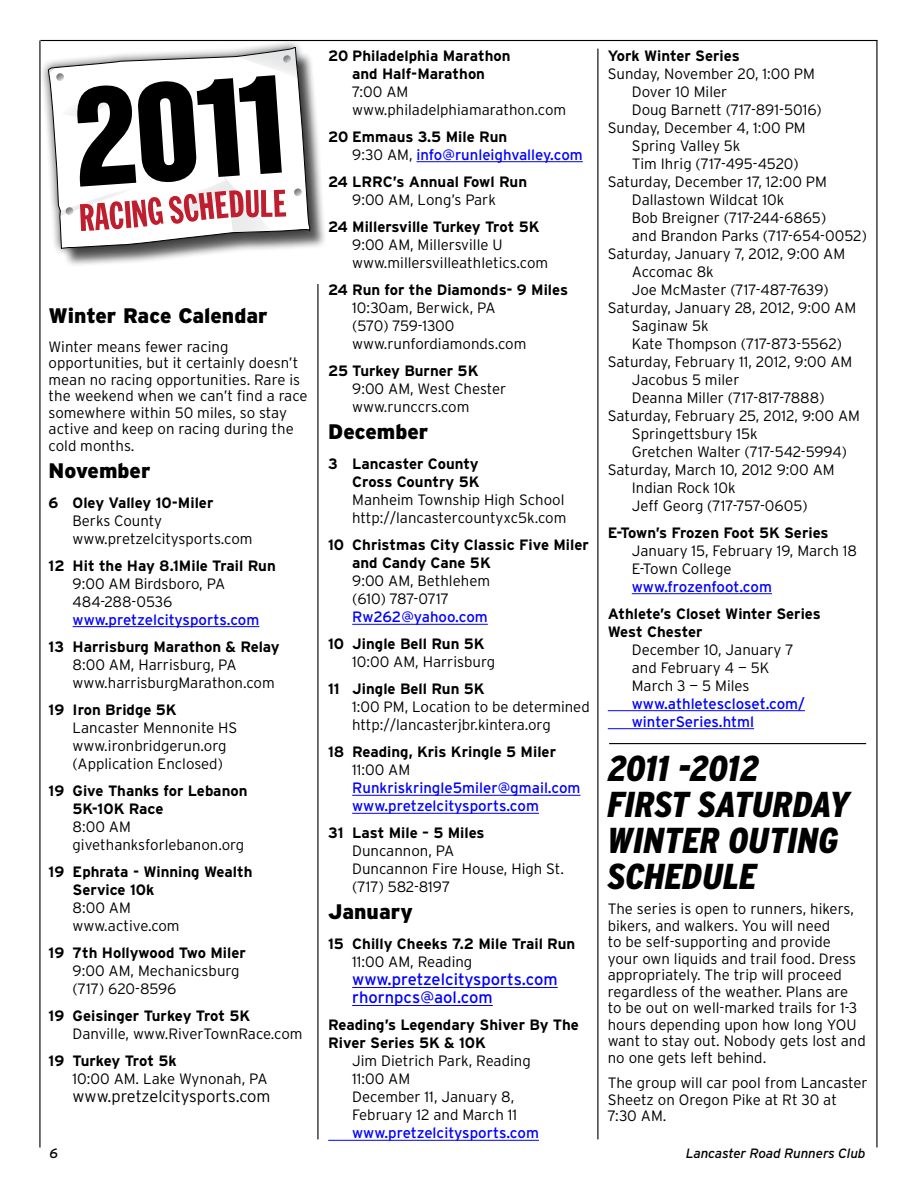
<style>
.page{position:relative;width:918px;height:1188px;background:#fff}
.page>*{position:absolute;margin:0;border:0;box-sizing:border-box;transform-origin:0 0}
.t1{font:italic 900 condensed 36px/36px "Interstate";color:#000}
.t2{font:900 21px "Interstate";color:#000}
.t3{font:16.5px/18px "Interstate";color:#00f}
.t4{font:300 16.5px "Interstate";color:#000}
.t5{font:300 15px/18px "Interstate";color:#000}
.t6{font:700 15px/18px "Interstate";color:#000}
.t7{font:15px/18px "Interstate";color:#00f}
.t8{font:italic 13.5px "Interstate";letter-spacing:-.01em;color:#000}
.s1{font-weight:700;color:#000}
.s2{font-weight:300;color:#000}
</style>
<div class="page">
<hr style="left:40px;top:40px;width:838px;height:1px;background:#000">
<hr style="left:317px;top:284px;width:1px;height:855px;background:#000">
<hr style="left:597px;top:49px;width:1px;height:1090px;background:#000">
<hr style="left:876px;top:40px;width:2px;height:1108px;background:#000">
<hr style="left:39px;top:40px;width:1px;height:1108px;background:#000">
<div style="left:50px;top:51px;width:277px;height:217px;background:#000;opacity:.65"></div>
<svg style="left:39px;top:39px;width:281px;height:220px"></svg>
<svg style="left:48px;top:47px;width:262px;height:202px"></svg>
<svg style="left:48px;top:47px;width:254px;height:186px"></svg>
<hr style="left:73px;top:626px;width:186px;height:1px;background:#00f">
<hr style="left:417px;top:161px;width:166px;height:1px;background:#00f">
<hr style="left:352px;top:624px;width:136px;height:1px;background:#00f">
<hr style="left:352px;top:795px;width:228px;height:1px;background:#00f">
<hr style="left:352px;top:813px;width:187px;height:1px;background:#00f">
<hr style="left:352px;top:987px;width:206px;height:1px;background:#00f">
<hr style="left:352px;top:1005px;width:141px;height:1px;background:#00f">
<hr style="left:328px;top:1140px;width:211px;height:1px;background:#00f">
<hr style="left:632px;top:593px;width:140px;height:1px;background:#00f">
<hr style="left:608px;top:710px;width:197px;height:1px;background:#00f">
<hr style="left:608px;top:728px;width:146px;height:1px;background:#00f">
<hr style="left:609px;top:743px;width:257px;height:1px;background:#000">
<h2 class="t2" style="left:49px;top:304px;width:220px">Winter Race Calendar</h2>
<p class="t5" style="left:49px;top:338px;width:261px;line-height:16.5px">Winter means fewer racing opportunities, but it certainly doesn’t mean no racing opportunities. Rare is the weekend when we can’t find a race somewhere within 50 miles, so stay active and keep on racing during the cold months.</p>
<h2 class="t2" style="left:49px;top:458px;width:103px">November</h2>
<p class="t6" style="left:49px;top:493px;width:166px">6 Oley Valley 10-Miler</p>
<p class="t5" style="left:73px;top:511px;width:182px">Berks County www.pretzelcitysports.com</p>
<p class="t6" style="left:49px;top:556px;width:229px">12 Hit the Hay 8.1Mile Trail Run</p>
<p class="t5" style="left:73px;top:574px;width:154px">9:00 AM Birdsboro, PA<br>484-288-0536</p>
<p class="t7" style="left:73px;top:610px;width:188px">www.pretzelcitysports.com</p>
<p class="t6" style="left:49px;top:637px;width:233px">13 Harrisburg Marathon &amp; Relay</p>
<p class="t5" style="left:73px;top:655px;width:204px">8:00 AM, Harrisburg, PA www.harrisburgMarathon.com</p>
<p class="t6" style="left:49px;top:700px;width:130px">19 Iron Bridge 5K</p>
<p class="t5" style="left:73px;top:718px;width:166px">Lancaster Mennonite HS www.ironbridgerun.org (Application Enclosed)</p>
<p class="t6" style="left:73px;top:781px;width:176px;text-indent:-24px">19 Give Thanks for Lebanon<br>5K-10K Race</p>
<p class="t5" style="left:73px;top:817px;width:173px">8:00 AM givethanksforlebanon.org</p>
<p class="t6" style="left:73px;top:862px;width:181px;text-indent:-24px">19 Ephrata - Winning Wealth<br>Service 10k</p>
<p class="t5" style="left:73px;top:898px;width:109px">8:00 AM www.active.com</p>
<p class="t6" style="left:49px;top:943px;width:199px">19 7th Hollywood Two Miler</p>
<p class="t5" style="left:73px;top:961px;width:168px">9:00 AM, Mechanicsburg (717) 620-8596</p>
<p class="t6" style="left:49px;top:1006px;width:203px">19 Geisinger Turkey Trot 5K</p>
<p class="t5" style="left:73px;top:1024px;width:232px">Danville, www.RiverTownRace.com</p>
<p class="t6" style="left:49px;top:1051px;width:130px">19 Turkey Trot 5k</p>
<p class="t5" style="left:73px;top:1069px;width:197px">10:00 AM. Lake Wynonah, PA</p>
<p class="t4" style="left:73px;top:1087px;width:199px">www.pretzelcitysports.com</p>
<p class="t6" style="left:328px;top:46px;width:184px;text-align:center">20 Philadelphia Marathon and Half-Marathon</p>
<p class="t5" style="left:352px;top:82px;width:216px">7:00 AM www.philadelphiamarathon.com</p>
<p class="t7" style="left:352px;top:127px;width:232px;text-indent:-24px"><span class="s1">20 Emmaus 3.5 Mile Run<br></span><span class="s2">9:30 AM,</span> info@runleighvalley.com</p>
<p class="t6" style="left:328px;top:172px;width:200px">24 LRRC’s Annual Fowl Run</p>
<p class="t5" style="left:352px;top:190px;width:145px">9:00 AM, Long’s Park</p>
<p class="t6" style="left:328px;top:217px;width:213px">24 Millersville Turkey Trot 5K</p>
<p class="t5" style="left:352px;top:235px;width:198px">9:00 AM, Millersville U www.millersvilleathletics.com</p>
<p class="t6" style="left:328px;top:280px;width:241px">24 Run for the Diamonds- 9 Miles</p>
<p class="t5" style="left:352px;top:298px;width:176px">10:30am, Berwick, PA (570) 759-1300 www.runfordiamonds.com</p>
<p class="t6" style="left:328px;top:361px;width:152px">25 Turkey Burner 5K</p>
<p class="t5" style="left:352px;top:379px;width:156px">9:00 AM, West Chester www.runccrs.com</p>
<h2 class="t2" style="left:328px;top:420px;width:102px">December</h2>
<p class="t6" style="left:328px;top:455px;width:153px;text-align:right">3 Lancaster County<br>Cross Country 5K</p>
<p class="t5" style="left:352px;top:491px;width:216px">Manheim Township High School http://lancastercountyxc5k.com</p>
<p class="t6" style="left:352px;top:536px;width:238px;text-indent:-24px">10 Christmas City Classic Five Miler and Candy Cane 5K</p>
<p class="t5" style="left:352px;top:572px;width:139px">9:00 AM, Bethlehem (610) 787-0717</p>
<p class="t7" style="left:352px;top:608px;width:137px">Rw262@yahoo.com</p>
<p class="t6" style="left:328px;top:635px;width:158px">10 Jingle Bell Run 5K</p>
<p class="t5" style="left:352px;top:653px;width:144px">10:00 AM, Harrisburg</p>
<p class="t6" style="left:328px;top:680px;width:158px">11 Jingle Bell Run 5K</p>
<p class="t5" style="left:352px;top:698px;width:239px">1:00 PM, Location to be determined http://lancasterjbr.kintera.org</p>
<p class="t6" style="left:328px;top:743px;width:229px">18 Reading, Kris Kringle 5 Miler</p>
<p class="t5" style="left:352px;top:761px;width:60px">11:00 AM</p>
<p class="t7" style="left:352px;top:779px;width:230px">Runkriskringle5miler@gmail.com www.pretzelcitysports.com</p>
<p class="t6" style="left:328px;top:824px;width:158px">31 Last Mile – 5 Miles</p>
<p class="t5" style="left:352px;top:842px;width:213px">Duncannon, PA<br>Duncannon Fire House, High St. (717) 582-8197</p>
<h2 class="t2" style="left:328px;top:900px;width:86px">January</h2>
<p class="t6" style="left:328px;top:935px;width:249px">15 Chilly Cheeks 7.2 Mile Trail Run</p>
<p class="t5" style="left:352px;top:953px;width:122px">11:00 AM, Reading</p>
<p class="t3" style="left:352px;top:970px;width:207px">www.pretzelcitysports.com rhornpcs@aol.com</p>
<p class="t6" style="left:328px;top:1016px;width:252px">Reading’s Legendary Shiver By The<br>River Series 5K &amp; 10K</p>
<p class="t5" style="left:352px;top:1052px;width:180px">Jim Dietrich Park, Reading<br>11:00 AM<br>December 11, January 8,<br>February 12 and March 11</p>
<p class="t7" style="left:352px;top:1124px;width:188px">www.pretzelcitysports.com</p>
<p class="t6" style="left:608px;top:46px;width:133px">York Winter Series</p>
<p class="t5" style="left:608px;top:64px;width:209px">Sunday, November 20, 1:00 PM</p>
<p class="t5" style="left:632px;top:82px;width:97px">Dover 10 Miler</p>
<p class="t5" style="left:632px;top:100px;width:192px">Doug Barnett (717-891-5016)</p>
<p class="t5" style="left:608px;top:118px;width:199px">Sunday, December 4, 1:00 PM</p>
<p class="t5" style="left:632px;top:136px;width:110px">Spring Valley 5k</p>
<p class="t5" style="left:632px;top:154px;width:169px">Tim Ihrig (717-495-4520)</p>
<p class="t5" style="left:608px;top:172px;width:221px">Saturday, December 17, 12:00 PM</p>
<p class="t5" style="left:632px;top:190px;width:154px">Dallastown Wildcat 10k</p>
<p class="t5" style="left:632px;top:208px;width:196px">Bob Breigner (717-244-6865)</p>
<p class="t5" style="left:632px;top:226px;width:237px">and Brandon Parks (717-654-0052)</p>
<p class="t5" style="left:608px;top:244px;width:239px">Saturday, January 7, 2012, 9:00 AM</p>
<p class="t5" style="left:632px;top:262px;width:84px">Accomac 8k</p>
<p class="t5" style="left:632px;top:280px;width:198px">Joe McMaster (717-487-7639)</p>
<p class="t5" style="left:608px;top:298px;width:250px">Saturday, January 28, 2012, 9:00 AM</p>
<p class="t5" style="left:632px;top:316px;width:78px">Saginaw 5k</p>
<p class="t5" style="left:632px;top:334px;width:212px">Kate Thompson (717-873-5562)</p>
<p class="t5" style="left:608px;top:352px;width:246px">Saturday, February 11, 2012, 9:00 AM</p>
<p class="t5" style="left:632px;top:370px;width:109px">Jacobus 5 miler</p>
<p class="t5" style="left:632px;top:388px;width:194px">Deanna Miller (717-817-7888)</p>
<p class="t5" style="left:608px;top:406px;width:254px">Saturday, February 25, 2012, 9:00 AM</p>
<p class="t5" style="left:632px;top:424px;width:128px">Springettsbury 15k</p>
<p class="t5" style="left:632px;top:442px;width:217px">Gretchen Walter (717-542-5994)</p>
<p class="t5" style="left:608px;top:460px;width:228px">Saturday, March 10, 2012 9:00 AM</p>
<p class="t5" style="left:632px;top:478px;width:105px">Indian Rock 10k</p>
<p class="t5" style="left:632px;top:496px;width:177px">Jeff Georg (717-757-0605)</p>
<p class="t6" style="left:608px;top:523px;width:222px">E-Town’s Frozen Foot 5K Series</p>
<p class="t5" style="left:632px;top:541px;width:227px">January 15, February 19, March 18<br>E-Town College</p>
<p class="t7" style="left:632px;top:577px;width:142px">www.frozenfoot.com</p>
<p class="t6" style="left:608px;top:604px;width:215px">Athlete’s Closet Winter Series<br>West Chester</p>
<p class="t5" style="left:632px;top:640px;width:163px">December 10, January 7 and February 4 — 5K<br>March 3 — 5 Miles</p>
<p class="t7" style="left:632px;top:694px;width:175px">www.athletescloset.com/ winterSeries.html</p>
<h1 class="t1" style="left:608px;top:750px;width:243px">2011 -2012<br>FIRST SATURDAY<br>WINTER OUTING<br>SCHEDULE</h1>
<p class="t5" style="left:608px;top:901px;width:260px;line-height:16.5px">The series is open to runners, hikers, bikers, and walkers. You will need<br>to be self-supporting and provide<br>your own liquids and trail food. Dress appropriately. The trip will proceed regardless of the weather. Plans are to be out on well-marked trails for 1-3 hours depending upon how long YOU want to stay out. Nobody gets lost and no one gets left behind.</p>
<p class="t5" style="left:608px;top:1075px;width:261px;line-height:16.5px">The group will car pool from Lancaster<br>Sheetz on Oregon Pike at Rt 30 at<br>7:30 AM.</p>
<p class="t8" style="left:50px;top:1146px;width:10px">6</p>
<p class="t8" style="left:686px;top:1146px;width:181px">Lancaster Road Runners Club</p>
</div>
